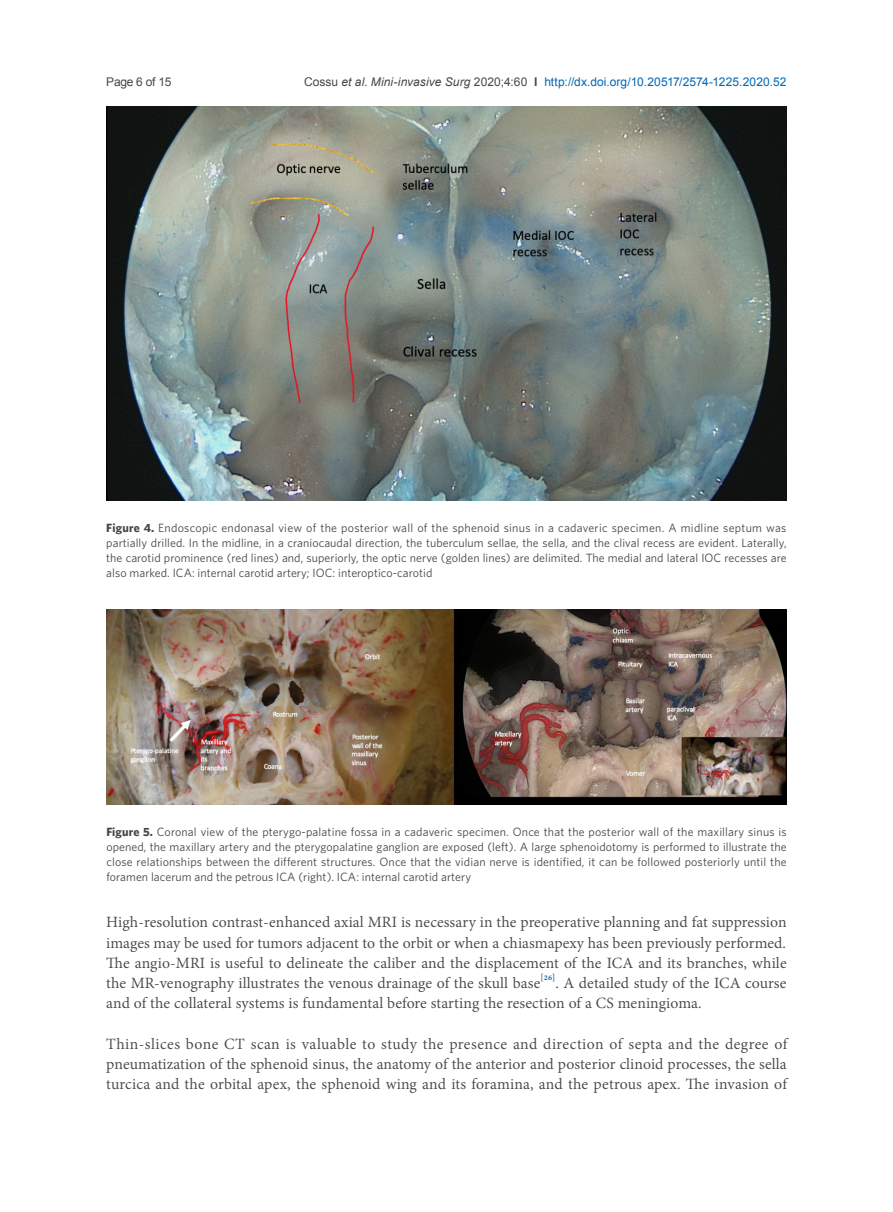
<style>
.page{position:relative;width:893px;height:1212px;background:#fff}
.page>*{position:absolute;margin:0;border:0;box-sizing:border-box;transform-origin:0 0}
.正文{font:19.2px/20.2px "Adobe Thai";letter-spacing:.005em;color:#484648;text-align:justify}
.正文-2{font:12px/15px "Whitney";letter-spacing:.005em;color:#484648;text-align:justify}
.t1{font:12px "Arial";letter-spacing:.005em;color:#0166b3}
.t2{font:12px "Arial";letter-spacing:-.025em;color:#484648}
.s1{color:#484648}
.s2{font-style:italic;color:#484648}
.s3{font-weight:700;color:#484648}
.s4{font-weight:700}
</style>
<div class="page">
<img style="left:106px;top:106px;width:681px;height:395px">
<img style="left:106px;top:609px;width:681px;height:196px">
<p class="t2" style="left:106px;top:73px;width:67px">Page 6 of 15</p>
<p class="t1" style="left:304px;top:73px;width:484px"><span class="s1">Cossu</span> <span class="s2">et al</span><span class="s1">.</span> <span class="s2">Mini-invasive Surg</span> <span class="s1">2020;4:60</span> <span class="s3">I</span> http://dx.doi.org/10.20517/2574-1225.2020.52</p>
<p class="正文-2" style="left:106px;top:520px;width:682px"><span class="s4">Figure 4.</span> Endoscopic endonasal view of the posterior wall of the sphenoid sinus in a cadaveric specimen. A midline septum was partially drilled. In the midline, in a craniocaudal direction, the tuberculum sellae, the sella, and the clival recess are evident. Laterally, the carotid prominence (red lines) and, superiorly, the optic nerve (golden lines) are delimited. The medial and lateral IOC recesses are also marked. ICA: internal carotid artery; IOC: interoptico-carotid</p>
<p class="正文-2" style="left:106px;top:824px;width:682px"><span class="s4">Figure 5.</span> Coronal view of the pterygo-palatine fossa in a cadaveric specimen. Once that the posterior wall of the maxillary sinus is opened, the maxillary artery and the pterygopalatine ganglion are exposed (left). A large sphenoidotomy is performed to illustrate the close relationships between the different structures. Once that the vidian nerve is identified, it can be followed posteriorly until the foramen lacerum and the petrous ICA (right). ICA: internal carotid artery</p>
<p class="正文" style="left:106px;top:910px;width:682px">High-resolution contrast-enhanced axial MRI is necessary in the preoperative planning and fat suppression images may be used for tumors adjacent to the orbit or when a chiasmapexy has been previously performed.<br>The angio-MRI is useful to delineate the caliber and the displacement of the ICA and its branches, while the MR-venography illustrates the venous drainage of the skull base<sup>[26]</sup>. A detailed study of the ICA course and of the collateral systems is fundamental before starting the resection of a CS meningioma.</p>
<p class="正文" style="left:106px;top:1032px;width:683px">Thin-slices bone CT scan is valuable to study the presence and direction of septa and the degree of pneumatization of the sphenoid sinus, the anatomy of the anterior and posterior clinoid processes, the sella turcica and the orbital apex, the sphenoid wing and its foramina, and the petrous apex. The invasion of</p>
</div>
